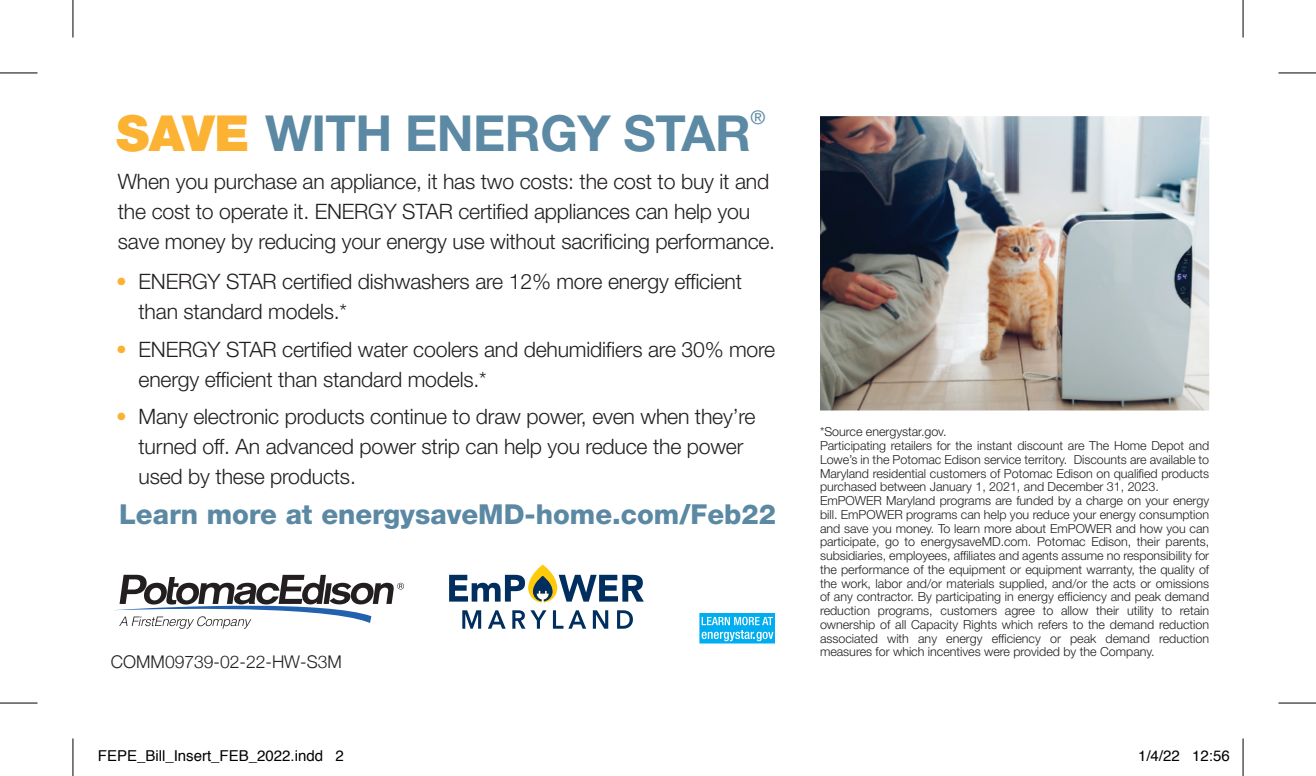
<style>
.page{position:relative;width:1316px;height:776px;background:#fff}
.page>*{position:absolute;margin:0;border:0;box-sizing:border-box;transform-origin:0 0}
.t1{font:700 49.75px "Helvetica Neue LT Std";letter-spacing:-.01em;color:#5c89a4}
.t2{font:800 27.5px "Helvetica Neue LT Std";color:#5b88a3}
.t3{font:300 21.25px/30px "Helvetica Neue LT Std";letter-spacing:-.01em;color:#231f20}
.t4{font:18.75px "Helvetica Neue LT Std";color:#5c89a4}
.t5{font:300 17.5px "Helvetica Neue";color:#231f20}
.t6{font:15px "Helvetica";color:#000}
.t7{font:300 12.5px/13.8px "Helvetica Neue LT Std";color:#231f20}
.s1{font-weight:900;color:#fcb233}
.s2{color:#5b88a3}
.s3{color:#fbb131}
</style>
<div class="page">
<hr style="left:0;top:73px;width:38px;height:1px;background:#000">
<hr style="left:73px;top:0;width:1px;height:37px;background:#000">
<hr style="left:1278px;top:73px;width:38px;height:1px;background:#000">
<hr style="left:1243px;top:0;width:1px;height:37px;background:#000">
<hr style="left:1278px;top:703px;width:38px;height:1px;background:#000">
<hr style="left:1243px;top:738px;width:1px;height:38px;background:#000">
<hr style="left:0;top:703px;width:38px;height:1px;background:#000">
<hr style="left:73px;top:738px;width:1px;height:38px;background:#000">
<svg style="left:699px;top:613px;width:76px;height:31px;background:#3ec1f2"></svg>
<svg style="left:114px;top:575px;width:290px;height:54px"></svg>
<svg style="left:449px;top:565px;width:195px;height:37px"></svg>
<svg style="left:462px;top:610px;width:19px;height:19px"></svg>
<svg style="left:488px;top:610px;width:18px;height:19px"></svg>
<svg style="left:512px;top:610px;width:35px;height:19px"></svg>
<svg style="left:553px;top:610px;width:33px;height:19px"></svg>
<svg style="left:593px;top:610px;width:15px;height:19px"></svg>
<svg style="left:617px;top:610px;width:16px;height:19px"></svg>
<img style="left:820px;top:116px;width:389px;height:294px">
<h2 class="t1" style="left:116px;top:103px;width:636px"><span class="s1">SAVE</span> <span class="s2">WITH</span> ENERGY STAR</h2>
<h2 class="t4" style="left:751px;top:106px;width:17px">®</h2>
<p class="t3" style="left:118px;top:166px;width:659px">When you purchase an appliance, it has two costs: the cost to buy it and the cost to operate it. ENERGY STAR certifed appliances can help you save money by reducing your energy use without sacrifcing performance.</p>
<p class="t3" style="left:139px;top:266px;width:605px;text-indent:-23px"><span class="s3">•</span> ENERGY STAR certifed dishwashers are 12% more energy effcient than standard models.*</p>
<p class="t3" style="left:139px;top:333px;width:638px;text-indent:-23px"><span class="s3">•</span> ENERGY STAR certifed water coolers and dehumidifers are 30% more energy effcient than standard models.*</p>
<p class="t3" style="left:139px;top:401px;width:618px;text-indent:-23px"><span class="s3">•</span> Many electronic products continue to draw power, even when they’re turned off. An advanced power strip can help you reduce the power used by these products.</p>
<p class="t2" style="left:119px;top:498px;width:659px">Learn more at energysaveMD-home.com/Feb22</p>
<p class="t5" style="left:111px;top:648px;width:232px">COMM09739-02-22-HW-S3M</p>
<p class="t7" style="left:820px;top:425px;width:391px">*Source energystar.gov.<br>Participating retailers for the instant discount are The Home Depot and Lowe’s in the Potomac Edison service territory. Discounts are available to Maryland residential customers of Potomac Edison on qualifed products purchased between January 1, 2021, and December 31, 2023.<br>EmPOWER Maryland programs are funded by a charge on your energy bill. EmPOWER programs can help you reduce your energy consumption and save you money. To learn more about EmPOWER and how you can participate, go to energysaveMD.com. Potomac Edison, their parents, subsidiaries, employees, affliates and agents assume no responsibility for the performance of the equipment or equipment warranty, the quality of the work, labor and/or materials supplied, and/or the acts or omissions of any contractor. By participating in energy effciency and peak demand reduction programs, customers agree to allow their utility to retain ownership of all Capacity Rights which refers to the demand reduction associated with any energy effciency or peak demand reduction measures for which incentives were provided by the Company.</p>
<p class="t6" style="left:98px;top:744px;width:247px">FEPE_Bill_Insert_FEB_2022.indd 2</p>
<p class="t6" style="left:1138px;top:744px;width:93px">1/4/22 12:56</p>
</div>
